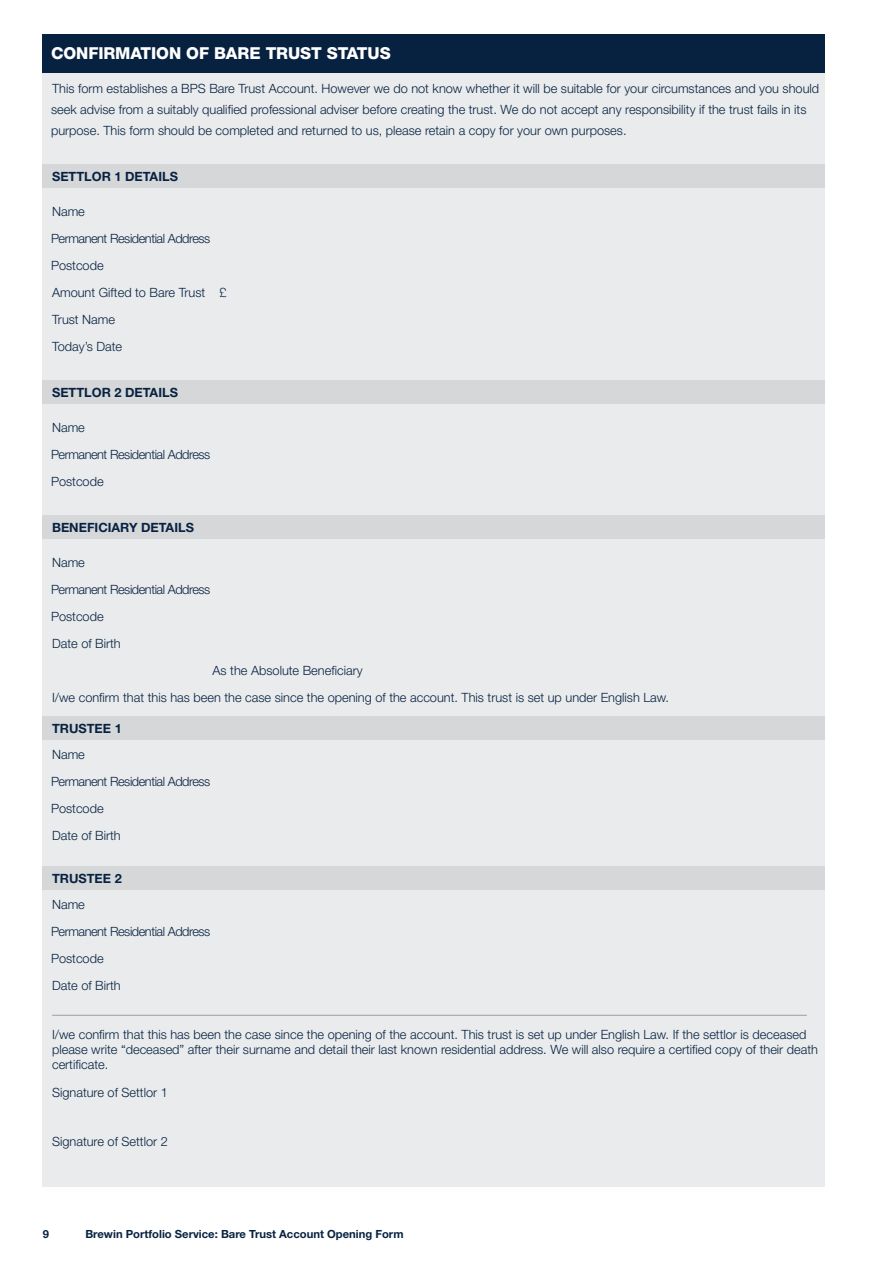
<style>
.page{position:relative;width:893px;height:1263px;background:#fff}
.page>*{position:absolute;margin:0;border:0;box-sizing:border-box;transform-origin:0 0}
.t1{font:800 16.5px "Helvetica Neue LT Std";letter-spacing:-.005em;color:#fff}
.t2{font:300 12.75px/27px "Helvetica Neue LT Std";color:#072241}
.t3{font:300 12.75px/27px "Helvetica Neue LT Std";letter-spacing:-.035em;color:#072241}
.t4{font:700 12.75px "Helvetica Neue LT Std";color:#072241}
.t5{font:700 11.25px "Helvetica Neue LT Std";color:#072241}
</style>
<div class="page">
<div style="left:43px;top:34px;width:782px;height:1152px;background:#e9ebec"></div>
<div style="left:43px;top:34px;width:782px;height:38px;background:#072241"></div>
<div style="left:43px;top:164px;width:782px;height:24px;background:#d5d7d9"></div>
<div style="left:43px;top:380px;width:782px;height:23px;background:#d5d7d9"></div>
<div style="left:43px;top:515px;width:782px;height:23px;background:#d5d7d9"></div>
<div style="left:43px;top:716px;width:782px;height:23px;background:#d5d7d9"></div>
<div style="left:43px;top:866px;width:782px;height:23px;background:#d5d7d9"></div>
<hr style="left:52px;top:1015px;width:755px;height:1px;background:#9ba0a3">
<p class="t1" style="left:51px;top:43px;width:341px">CONFIRMATION OF BARE TRUST STATUS</p>
<p class="t2" style="left:51px;top:78px;width:770px;line-height:21px">This form establishes a BPS Bare Trust Account. However we do not know whether it will be suitable for your circumstances and you should seek advise from a suitably qualified professional adviser before creating the trust. We do not accept any responsibility if the trust fails in its purpose. This form should be completed and returned to us, please retain a copy for your own purposes.</p>
<p class="t4" style="left:52px;top:168px;width:127px">SETTLOR 1 DETAILS</p>
<p class="t2" style="left:51px;top:198px;width:177px">Name<br>Permanent Residential Address<br>Postcode<br>Amount Gifted to Bare Trust £<br>Trust Name<br>Today’s Date</p>
<p class="t4" style="left:52px;top:384px;width:127px">SETTLOR 2 DETAILS</p>
<p class="t3" style="left:51px;top:414px;width:161px">Name<br>Permanent Residential Address<br>Postcode</p>
<p class="t4" style="left:52px;top:519px;width:143px">BENEFICIARY DETAILS</p>
<p class="t3" style="left:51px;top:549px;width:161px">Name<br>Permanent Residential Address<br>Postcode<br>Date of Birth</p>
<p class="t2" style="left:52px;top:657px;width:619px;text-indent:161px">As the Absolute Beneficiary<br>I/we confirm that this has been the case since the opening of the account. This trust is set up under English Law.</p>
<p class="t4" style="left:52px;top:720px;width:71px">TRUSTEE 1</p>
<p class="t3" style="left:51px;top:741px;width:161px">Name<br>Permanent Residential Address<br>Postcode<br>Date of Birth</p>
<p class="t4" style="left:52px;top:870px;width:71px">TRUSTEE 2</p>
<p class="t3" style="left:51px;top:891px;width:161px">Name<br>Permanent Residential Address<br>Postcode<br>Date of Birth</p>
<p class="t2" style="left:52px;top:1027px;width:767px;line-height:15px">I/we confirm that this has been the case since the opening of the account. This trust is set up under English Law. If the settlor is deceased please write “deceased” after their surname and detail their last known residential address. We will also require a certified copy of their death certificate.</p>
<p class="t2" style="left:52px;top:1078px;width:117px">Signature of Settlor 1</p>
<p class="t2" style="left:52px;top:1127px;width:117px">Signature of Settlor 2</p>
<p class="t5" style="left:43px;top:1227px;width:8px">9</p>
<p class="t5" style="left:85px;top:1227px;width:320px">Brewin Portfolio Service: Bare Trust Account Opening Form</p>
</div>
